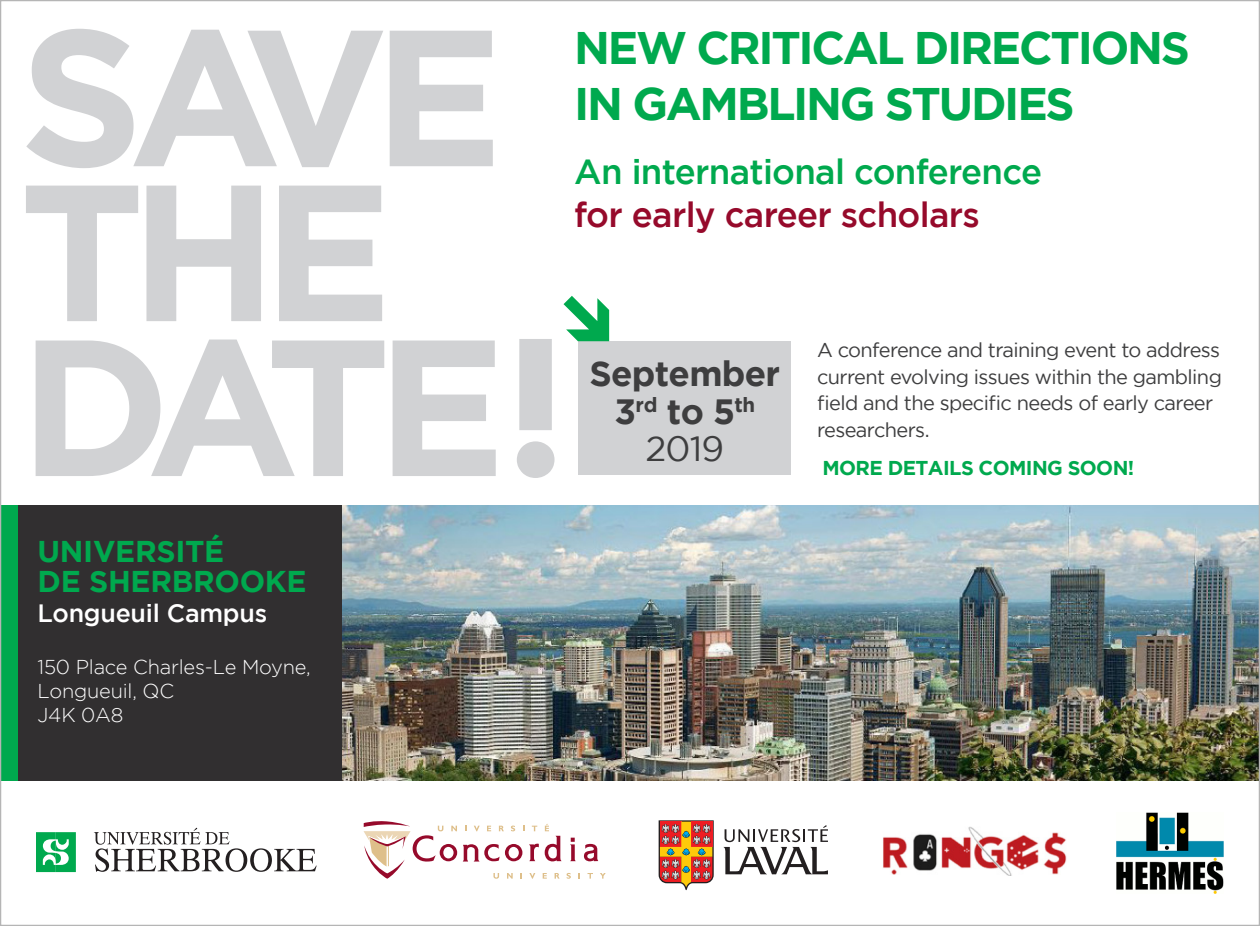
<style>
.page{position:relative;width:1260px;height:926px;background:#fff}
.page>*{position:absolute;margin:0;border:0;box-sizing:border-box;transform-origin:0 0}
.t1{font:700 193.5px/154.8px "Gotham";letter-spacing:-.075em;color:#d1d2d4}
.t2{font:700 45.5px/56.2px "Gotham";letter-spacing:-.05em;color:#00a94e}
.t3{font:700 35px/37.5px "Gotham";letter-spacing:-.02em;color:#3e3e3f;text-align:center}
.t4{font:500 34.75px/42.8px "Gotham";letter-spacing:-.02em;color:#00a94e}
.t5{font:700 30px/30px "Gotham";letter-spacing:-.01em;color:#00a94e}
.t6{font:500 25px "Gotham";letter-spacing:-.01em;color:#fff}
.t7{font:20px/26.5px "Gotham";letter-spacing:-.03em;color:#3e3e3f}
.t8{font:300 20px/24px "Gotham";letter-spacing:-.01em;color:#fff}
.t9{font:700 20px "Gotham";letter-spacing:-.03em;color:#00a94e}
.s1{font-family:"Avenir Next"}
.s2{color:#960a2b}
.s3{font-weight:400}
</style>
<div class="page">
<img style="left:342px;top:505px;width:916px;height:275px">
<div style="left:0;top:505px;width:342px;height:275px;background:#312f30"></div>
<div style="left:0;top:505px;width:18px;height:275px;background:#00a94e"></div>
<div style="left:578px;top:341px;width:212px;height:133px;background:#d1d2d4"></div>
<svg style="left:564px;top:296px;width:45px;height:45px"></svg>
<svg style="left:723px;top:825px;width:105px;height:49px"></svg>
<svg style="left:659px;top:820px;width:55px;height:69px;background:#c7724c"></svg>
<svg style="left:94px;top:827px;width:223px;height:44px"></svg>
<svg style="left:36px;top:832px;width:40px;height:39px"></svg>
<svg style="left:584px;top:843px;width:14px;height:18px"></svg>
<svg style="left:463px;top:844px;width:59px;height:17px"></svg>
<svg style="left:529px;top:843px;width:10px;height:17px"></svg>
<svg style="left:570px;top:837px;width:5px;height:23px"></svg>
<svg style="left:474px;top:825px;width:6px;height:6px"></svg>
<svg style="left:487px;top:825px;width:4px;height:6px"></svg>
<svg style="left:499px;top:825px;width:5px;height:6px"></svg>
<svg style="left:511px;top:825px;width:4px;height:6px"></svg>
<svg style="left:532px;top:825px;width:5px;height:6px"></svg>
<svg style="left:545px;top:824px;width:17px;height:37px"></svg>
<svg style="left:493px;top:873px;width:6px;height:5px"></svg>
<svg style="left:507px;top:873px;width:6px;height:5px"></svg>
<svg style="left:529px;top:873px;width:6px;height:5px"></svg>
<svg style="left:543px;top:873px;width:4px;height:5px"></svg>
<svg style="left:555px;top:873px;width:4px;height:5px"></svg>
<svg style="left:567px;top:873px;width:4px;height:5px"></svg>
<svg style="left:588px;top:873px;width:5px;height:5px"></svg>
<svg style="left:600px;top:873px;width:6px;height:5px"></svg>
<svg style="left:364px;top:821px;width:93px;height:57px"></svg>
<img style="left:883px;top:827px;width:184px;height:48px">
<img style="left:1116px;top:812px;width:108px;height:81px">
<p class="t1" style="left:19px;top:15px;width:552px">SAVE<br>THE<br>DATE<span class="s1">!</span></p>
<p class="t2" style="left:574px;top:18px;width:617px">NEW CRITICAL DIRECTIONS<br>IN GAMBLING STUDIES</p>
<p class="t4" style="left:574px;top:150px;width:469px">An international conference <span class="s2">for early career scholars</span></p>
<p class="t7" style="left:817px;top:336px;width:406px">A conference and training event to address current evolving issues within the gambling field and the specific needs of early career researchers.</p>
<p class="t9" style="left:822px;top:456px;width:313px">MORE DETAILS COMING SOON!</p>
<p class="t3" style="left:589px;top:354px;width:192px">September<br>3<sup>rd</sup> to 5<sup>th<br></sup><span class="s3">2019</span></p>
<p class="t5" style="left:38px;top:536px;width:271px">UNIVERSITÉ<br>DE SHERBROOKE</p>
<p class="t6" style="left:38px;top:599px;width:231px">Longueuil Campus</p>
<p class="t8" style="left:38px;top:654px;width:275px">150 Place Charles-Le Moyne,<br>Longueuil, QC<br>J4K 0A8</p>
</div>
